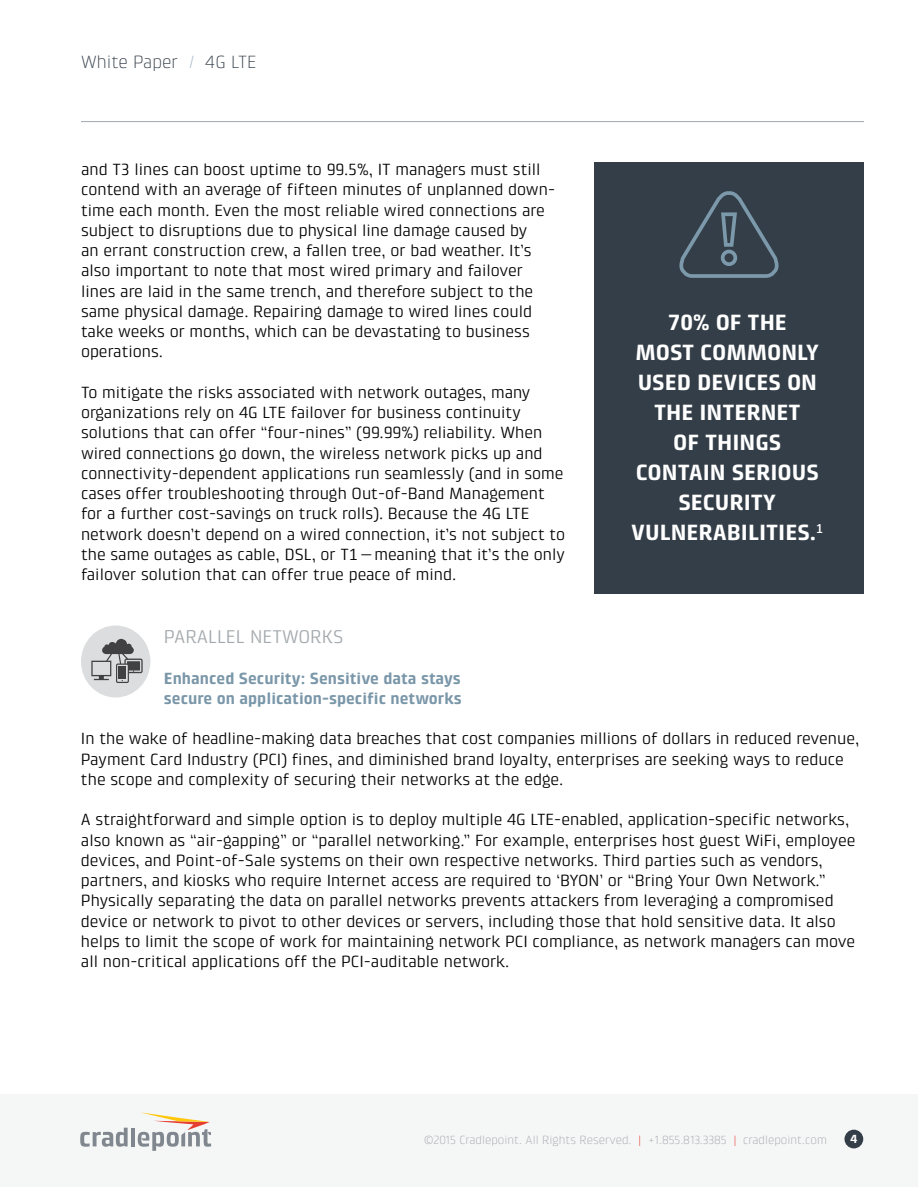
<style>
.page{position:relative;width:918px;height:1188px;background:#fff}
.page>*{position:absolute;margin:0;border:0;box-sizing:border-box;transform-origin:0 0}
.t1{font:700 22.5px/30px "Klint Pro";color:#fff;text-align:center}
.t2{font:18.75px "Klint Pro";color:#a3a9ad}
.t3{font:300 18px "Klint LT Pro";color:#333e48}
.t4{font:16.5px/20.2px "Klint Pro";color:#000}
.t5{font:700 16.5px/20.2px "Klint Pro";color:#7a97a9}
.t6{font:300 12px "Klint LT Pro";color:#a3a9ad}
.t7{font:700 12px "Klint Pro";color:#fff}
.s1{color:#aab9c5}
.s2{color:#e63e30}
</style>
<div class="page">
<hr style="left:81px;top:121px;width:783px;height:1px;background:#a3a9ad">
<div style="left:594px;top:162px;width:270px;height:432px;background:#333e48"></div>
<div style="left:0;top:1094px;width:918px;height:93px;background:#f5f6f6"></div>
<svg style="left:80px;top:1128px;width:48px;height:19px"></svg>
<hr style="left:131px;top:1128px;width:4px;height:18px;background:#80878e">
<svg style="left:138px;top:1112px;width:73px;height:39px"></svg>
<div style="left:844px;top:1130px;width:19px;height:18px;background:#333e48;border-radius:50%"></div>
<svg style="left:679px;top:191px;width:100px;height:87px"></svg>
<div style="left:81px;top:626px;width:69px;height:72px;background:#dcddde;border-radius:50%"></div>
<svg style="left:91px;top:639px;width:52px;height:44px"></svg>
<p class="t3" style="left:81px;top:52px;width:177px">White Paper <span class="s1">/</span> 4G LTE</p>
<p class="t4" style="left:81px;top:159px;width:476px">and T3 lines can boost uptime to 99.5%, IT managers must still contend with an average of fifteen minutes of unplanned down&shy;time each month. Even the most reliable wired connections are subject to disruptions due to physical line damage caused by<br>an errant construction crew, a fallen tree, or bad weather. It’s also important to note that most wired primary and failover lines are laid in the same trench, and therefore subject to the same physical damage. Repairing damage to wired lines could take weeks or months, which can be devastating to business operations.</p>
<p class="t4" style="left:81px;top:382px;width:486px">To mitigate the risks associated with network outages, many organizations rely on 4G LTE failover for business continuity solutions that can offer “four-nines” (99.99%) reliability. When wired connections go down, the wireless network picks up and connectivity-dependent applications run seamlessly (and in some cases offer troubleshooting through Out-of-Band Management for a further cost-savings on truck rolls). Because the 4G LTE network doesn’t depend on a wired connection, it’s not subject to the same outages as cable, DSL, or T1—meaning that it’s the only failover solution that can offer true peace of mind.</p>
<h1 class="t1" style="left:631px;top:308px;width:194px">70% OF THE<br>MOST COMMONLY<br>USED DEVICES ON<br>THE INTERNET<br>OF THINGS<br>CONTAIN SERIOUS<br>SECURITY<br>VULNERABILITIES.<sup>1</sup></h1>
<p class="t2" style="left:164px;top:626px;width:181px">PARALLEL NETWORKS</p>
<p class="t5" style="left:164px;top:668px;width:299px">Enhanced Security: Sensitive data stays secure on application-specific networks</p>
<p class="t4" style="left:81px;top:729px;width:780px">In the wake of headline-making data breaches that cost companies millions of dollars in reduced revenue,<br>Payment Card Industry (PCI) fines, and diminished brand loyalty, enterprises are seeking ways to reduce the scope and complexity of securing their networks at the edge.</p>
<p class="t4" style="left:81px;top:810px;width:776px">A straightforward and simple option is to deploy multiple 4G LTE-enabled, application-specific networks, also known as “air-gapping” or “parallel networking.” For example, enterprises host guest WiFi, employee devices, and Point-of-Sale systems on their own respective networks. Third parties such as vendors, partners, and kiosks who require Internet access are required to ‘BYON’ or “Bring Your Own Network.” Physically separating the data on parallel networks prevents attackers from leveraging a compromised device or network to pivot to other devices or servers, including those that hold sensitive data. It also helps to limit the scope of work for maintaining network PCI compliance, as network managers can move all non-critical applications off the PCI-auditable network.</p>
<p class="t6" style="left:424px;top:1133px;width:404px">©2015 Cradlepoint. All Rights Reserved. <span class="s2">|</span> +1.855.813.3385 <span class="s2">|</span> cradlepoint.com</p>
<p class="t7" style="left:850px;top:1132px;width:8px">4</p>
</div>
